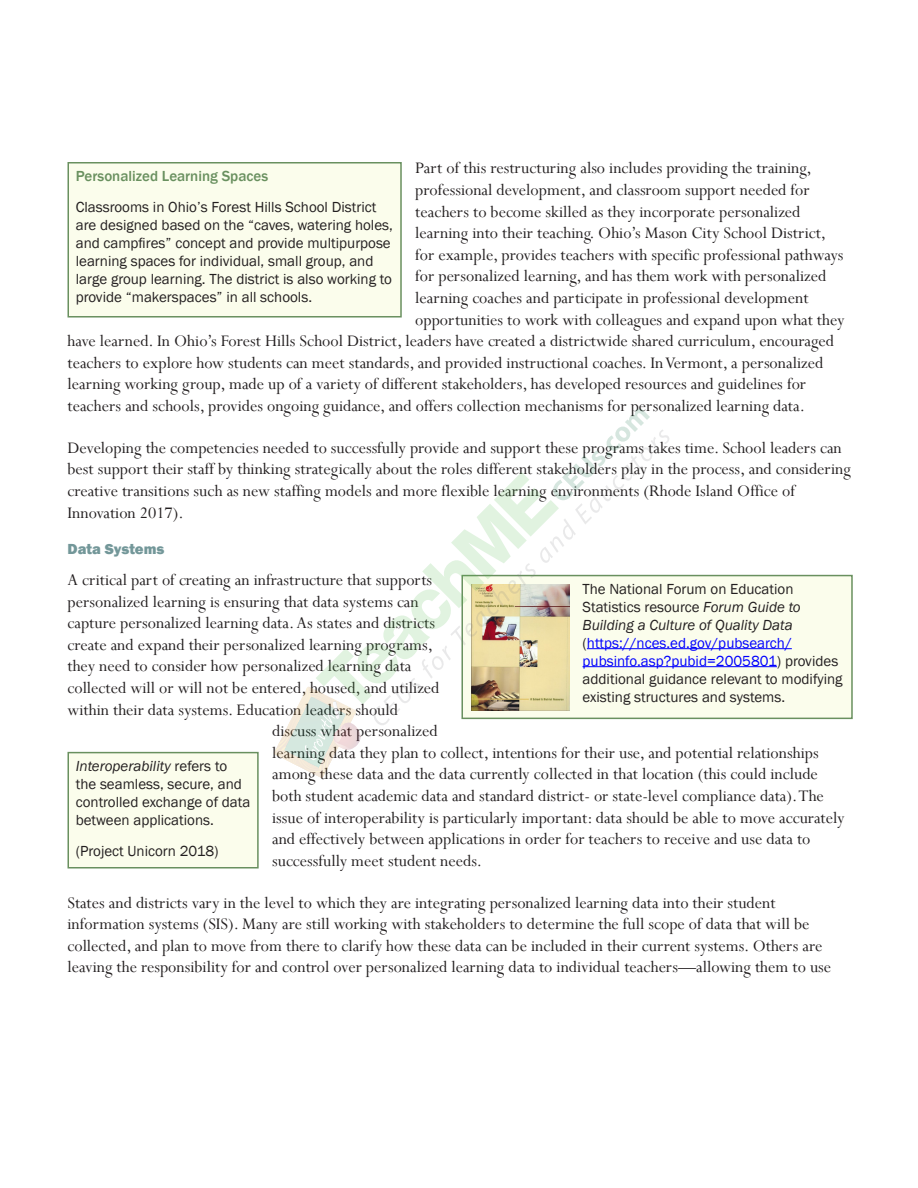
<style>
.page{position:relative;width:918px;height:1188px;background:#fff}
.page>*{position:absolute;margin:0;border:0;box-sizing:border-box;transform-origin:0 0}
.t1{font:18px/21.6px "Perpetua";color:#231f20}
.text_box{font:15px/18px "Franklin Gothic";color:#231f20}
.text_box_header{font:500 15px "Franklin Gothic";color:#69905f}
.Header_3{font:800 15px "Franklin Gothic";color:#739799}
.s1{font-style:italic}
.s2{color:#00f}
</style>
<div class="page">
<div style="left:68px;top:163px;width:333px;height:154px;background:#fbfdec"></div>
<div style="left:68px;top:162px;width:334px;height:156px;border:2px solid #69905f"></div>
<div style="left:462px;top:576px;width:390px;height:142px;background:#fbfdec"></div>
<hr style="left:587px;top:648px;width:205px;height:1px;background:#00f">
<hr style="left:583px;top:666px;width:194px;height:1px;background:#00f">
<div style="left:461px;top:575px;width:392px;height:144px;border:2px solid #69905f"></div>
<div style="left:68px;top:753px;width:190px;height:115px;background:#fbfdec"></div>
<div style="left:68px;top:752px;width:191px;height:116px;border:2px solid #69905f"></div>
<svg style="left:274px;top:409px;width:398px;height:369px"></svg>
<p class="t1" style="left:415px;top:157px;width:398px">Part of this restructuring also includes providing the training,</p>
<p class="t1" style="left:415px;top:179px;width:396px">professional development, and classroom support needed for</p>
<p class="t1" style="left:415px;top:200px;width:387px">teachers to become skilled as they incorporate personalized</p>
<p class="t1" style="left:415px;top:222px;width:412px">learning into their teaching. Ohio’s Mason City School District,</p>
<p class="t1" style="left:415px;top:243px;width:430px">for example, provides teachers with specific professional pathways</p>
<p class="t1" style="left:415px;top:265px;width:413px">for personalized learning, and has them work with personalized</p>
<p class="t1" style="left:415px;top:287px;width:395px">learning coaches and participate in professional development</p>
<p class="t1" style="left:415px;top:308px;width:431px">opportunities to work with colleagues and expand upon what they</p>
<p class="t1" style="left:68px;top:330px;width:768px">have learned. In Ohio’s Forest Hills School District, leaders have created a districtwide shared curriculum, encouraged</p>
<p class="t1" style="left:68px;top:351px;width:757px">teachers to explore how students can meet standards, and provided instructional coaches. In Vermont, a personalized</p>
<p class="t1" style="left:68px;top:373px;width:740px">learning working group, made up of a variety of different stakeholders, has developed resources and guidelines for</p>
<p class="t1" style="left:68px;top:395px;width:739px">teachers and schools, provides ongoing guidance, and offers collection mechanisms for personalized learning data.</p>
<p class="t1" style="left:68px;top:436px;width:785px">Developing the competencies needed to successfully provide and support these programs takes time. School leaders can best support their staff by thinking strategically about the roles different stakeholders play in the process, and considering creative transitions such as new staffing models and more flexible learning environments (Rhode Island Office of Innovation 2017).</p>
<h3 class="Header_3" style="left:68px;top:540px;width:99px">Data Systems</h3>
<p class="t1" style="left:68px;top:569px;width:366px">A critical part of creating an infrastructure that supports</p>
<p class="t1" style="left:68px;top:590px;width:353px">personalized learning is ensuring that data systems can</p>
<p class="t1" style="left:68px;top:612px;width:369px">capture personalized learning data. As states and districts</p>
<p class="t1" style="left:68px;top:633px;width:367px">create and expand their personalized learning programs,</p>
<p class="t1" style="left:68px;top:655px;width:346px">they need to consider how personalized learning data</p>
<p class="t1" style="left:68px;top:677px;width:373px">collected will or will not be entered, housed, and utilized</p>
<p class="t1" style="left:68px;top:698px;width:332px">within their data systems. Education leaders should</p>
<p class="t1" style="left:272px;top:720px;width:167px">discuss what personalized</p>
<p class="t1" style="left:272px;top:741px;width:548px">learning data they plan to collect, intentions for their use, and potential relationships</p>
<p class="t1" style="left:272px;top:763px;width:547px">among these data and the data currently collected in that location (this could include</p>
<p class="t1" style="left:272px;top:785px;width:553px">both student academic data and standard district- or state-level compliance data). The</p>
<p class="t1" style="left:272px;top:806px;width:574px">issue of interoperability is particularly important: data should be able to move accurately</p>
<p class="t1" style="left:272px;top:828px;width:540px">and effectively between applications in order for teachers to receive and use data to</p>
<p class="t1" style="left:272px;top:849px;width:211px">successfully meet student needs.</p>
<p class="t1" style="left:68px;top:891px;width:765px">States and districts vary in the level to which they are integrating personalized learning data into their student information systems (SIS). Many are still working with stakeholders to determine the full scope of data that will be collected, and plan to move from there to clarify how these data can be included in their current systems. Others are leaving the responsibility for and control over personalized learning data to individual teachers—allowing them to use</p>
<p class="text_box_header" style="left:76px;top:166px;width:194px">Personalized Learning Spaces</p>
<p class="text_box" style="left:76px;top:199px;width:319px">Classrooms in Ohio’s Forest Hills School District are designed based on the “caves, watering holes, and campfires” concept and provide multipurpose learning spaces for individual, small group, and large group learning. The district is also working to provide “makerspaces” in all schools.</p>
<p class="text_box" style="left:583px;top:580px;width:262px">The National Forum on Education Statistics resource <span class="s1">Forum Guide to Building a Culture of Quality Data </span>(<span class="s2">https://nces.ed.gov/pubsearch/ pubsinfo.asp?pubid=2005801</span>) provides additional guidance relevant to modifying existing structures and systems.</p>
<p class="text_box" style="left:76px;top:757px;width:176px"><span class="s1">Interoperability</span> refers to the seamless, secure, and controlled exchange of data between applications.</p>
<p class="text_box" style="left:76px;top:842px;width:144px">(Project Unicorn 2018)</p>
</div>
